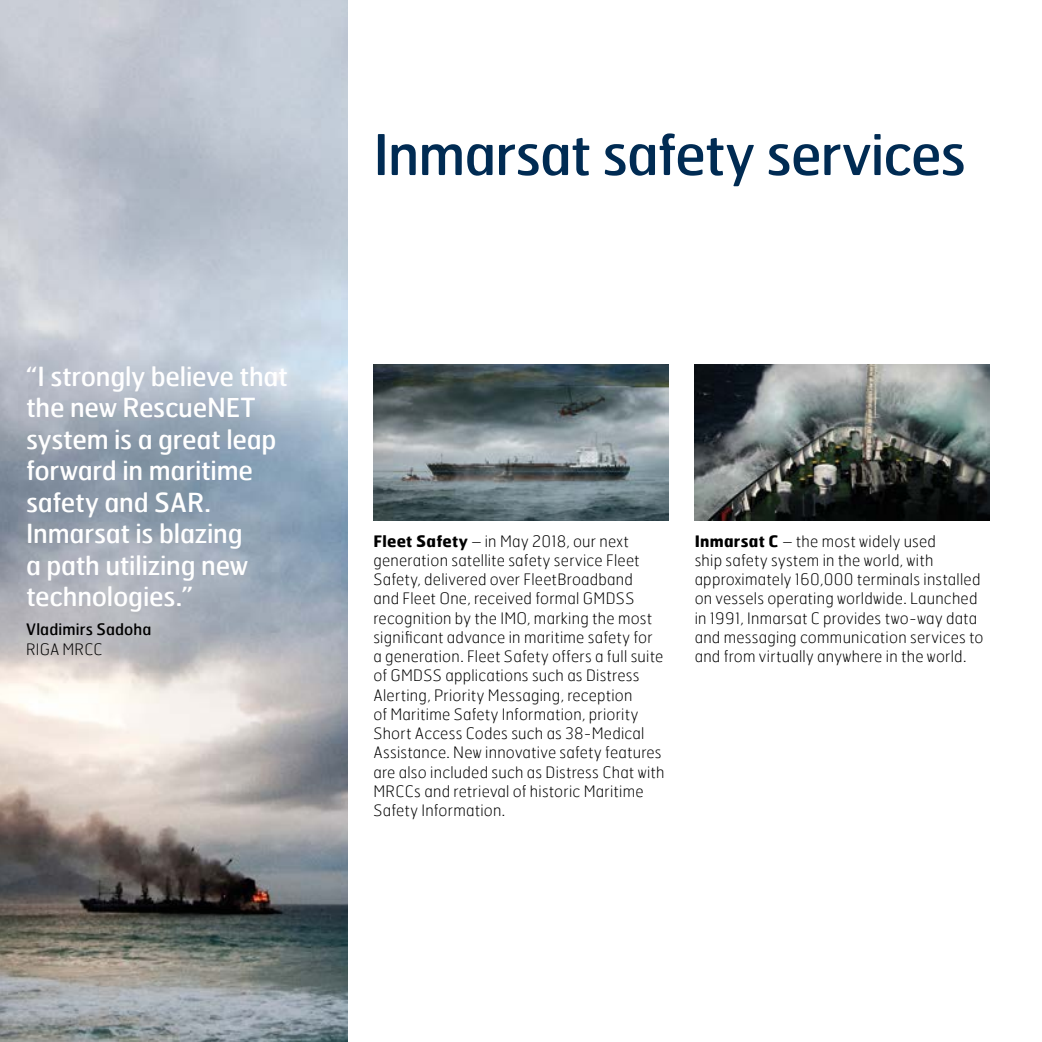
<style>
.page{position:relative;width:1042px;height:1042px;background:#fff}
.page>*{position:absolute;margin:0;border:0;box-sizing:border-box;transform-origin:0 0}
.t1{font:56px "Hermes";letter-spacing:-.02em;color:#002b53}
.t2{font:26.25px/31.5px "Hermes";letter-spacing:-.01em;color:#fff}
.t3{font:100 15.75px/19.2px "Hermes";letter-spacing:.015em;color:#000}
.t4{font:15.75px "Hermes";letter-spacing:.01em;color:#000}
.s1{font-weight:700}
</style>
<div class="page">
<img style="left:0;top:0;width:347px;height:1042px">
<img style="left:694px;top:365px;width:296px;height:156px">
<img style="left:373px;top:365px;width:295px;height:156px">
<h2 class="t2" style="left:26px;top:359px;width:263px">“I strongly believe that the new RescueNET system is a great leap forward in maritime safety and SAR.<br>Inmarsat is blazing<br>a path utilizing new technologies.”</h2>
<p class="t4" style="left:26px;top:619px;width:127px">Vladimirs Sadoha</p>
<p class="t3" style="left:26px;top:639px;width:78px">RIGA MRCC</p>
<h1 class="t1" style="left:373px;top:119px;width:594px">Inmarsat safety services</h1>
<p class="t3" style="left:373px;top:531px;width:292px"><span class="s1">Fleet Safety</span> – in May 2018, our next generation satellite safety service Fleet Safety, delivered over FleetBroadband<br>and Fleet One, received formal GMDSS recognition by the IMO, marking the most significant advance in maritime safety for a generation. Fleet Safety offers a full suite of GMDSS applications such as Distress Alerting, Priority Messaging, reception<br>of Maritime Safety Information, priority Short Access Codes such as 38-Medical Assistance. New innovative safety features are also included such as Distress Chat with MRCCs and retrieval of historic Maritime Safety Information.</p>
<p class="t3" style="left:694px;top:531px;width:290px"><span class="s1">Inmarsat C</span> – the most widely used<br>ship safety system in the world, with approximately 160,000 terminals installed on vessels operating worldwide. Launched in 1991, Inmarsat C provides two-way data and messaging communication services to and from virtually anywhere in the world.</p>
</div>
